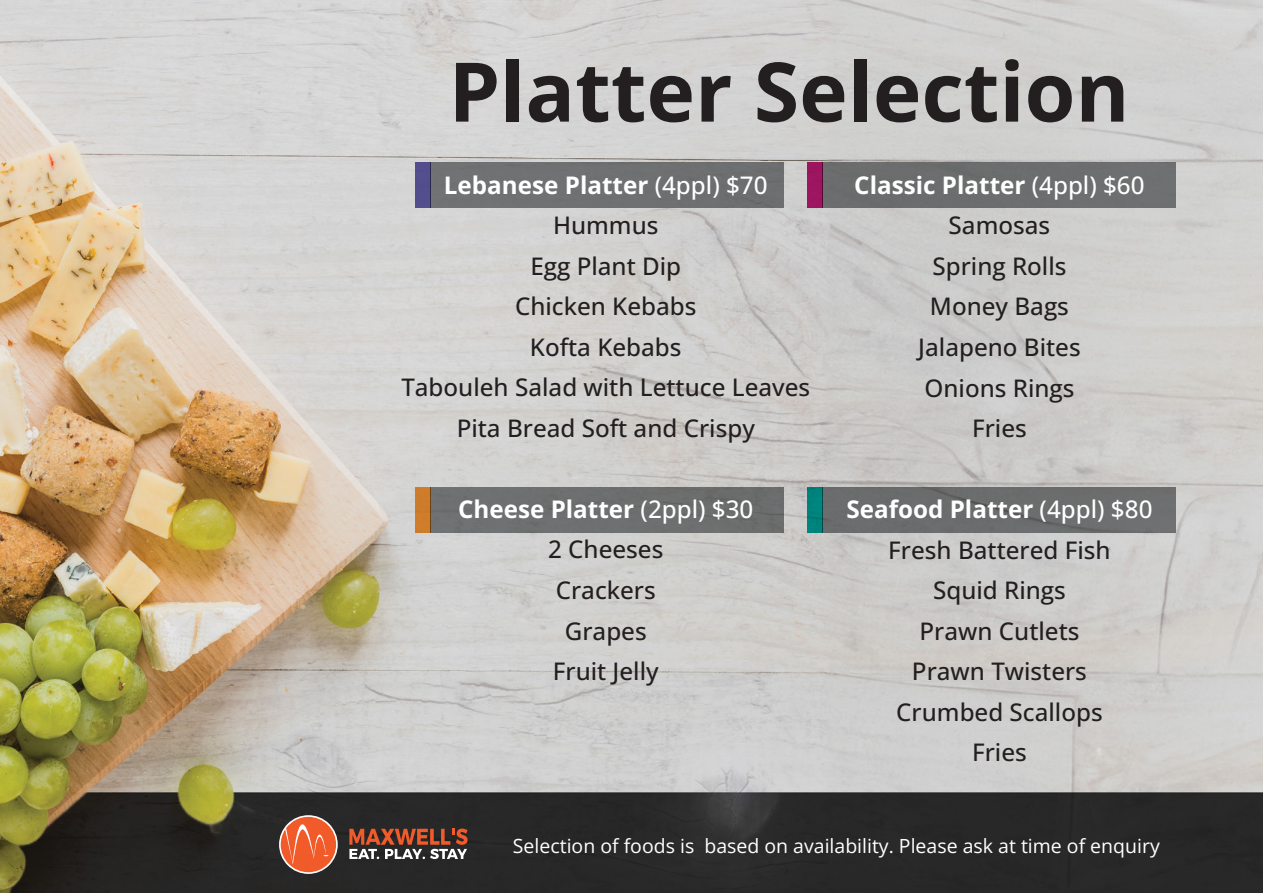
<style>
.page{position:relative;width:1263px;height:893px;background:#fff}
.page>*{position:absolute;margin:0;border:0;box-sizing:border-box;transform-origin:0 0}
.t1{font:700 82.2px "Open Sans";color:#231f20}
.t2{font:500 24.15px/40.5px "Open Sans";color:#231f20;text-align:center}
.t3{font:19.5px "Open Sans";color:#fff}
.s1{font-weight:700;color:#fff}
.s2{color:#fff}
</style>
<div class="page">
<img style="left:0;top:0;width:1263px;height:893px">
<svg style="left:349px;top:829px;width:119px;height:30px;background:#7f5548"></svg>
<svg style="left:279px;top:815px;width:59px;height:59px;background:#c56445"></svg>
<div style="left:430px;top:162px;width:353px;height:46px;background:#6e7072"></div>
<div style="left:823px;top:162px;width:353px;height:46px;background:#6c6d6e"></div>
<div style="left:430px;top:487px;width:353px;height:46px;background:#6d6e6f"></div>
<div style="left:823px;top:487px;width:353px;height:46px;background:#6b6d6d"></div>
<div style="left:415px;top:162px;width:15px;height:46px;background:#524d8d"></div>
<div style="left:415px;top:487px;width:15px;height:46px;background:#ce7c2a"></div>
<div style="left:807px;top:162px;width:15px;height:46px;background:#9d1560"></div>
<div style="left:807px;top:487px;width:15px;height:46px;background:#00837d"></div>
<h1 class="t1" style="left:449px;top:34px;width:682px">Platter Selection</h1>
<p class="t2" style="left:401px;top:164px;width:410px"><span class="s1">Lebanese Platter</span> <span class="s2">(4ppl) $70<br></span>Hummus<br>Egg Plant Dip<br>Chicken Kebabs<br>Kofta Kebabs<br>Tabouleh Salad with Lettuce Leaves<br>Pita Bread Soft and Crispy</p>
<p class="t2" style="left:458px;top:488px;width:297px"><span class="s1">Cheese Platter</span> <span class="s2">(2ppl) $30<br></span>2 Cheeses<br>Crackers<br>Grapes<br>Fruit Jelly</p>
<p class="t2" style="left:854px;top:164px;width:292px"><span class="s1">Classic Platter</span> <span class="s2">(4ppl) $60<br></span>Samosas<br>Spring Rolls<br>Money Bags<br>Jalapeno Bites<br>Onions Rings<br>Fries</p>
<p class="t2" style="left:846px;top:488px;width:308px"><span class="s1">Seafood Platter</span> <span class="s2">(4ppl) $80<br></span>Fresh Battered Fish<br>Squid Rings<br>Prawn Cutlets<br>Prawn Twisters<br>Crumbed Scallops<br>Fries</p>
<p class="t3" style="left:513px;top:833px;width:648px">Selection of foods is based on availability. Please ask at time of enquiry</p>
</div>
